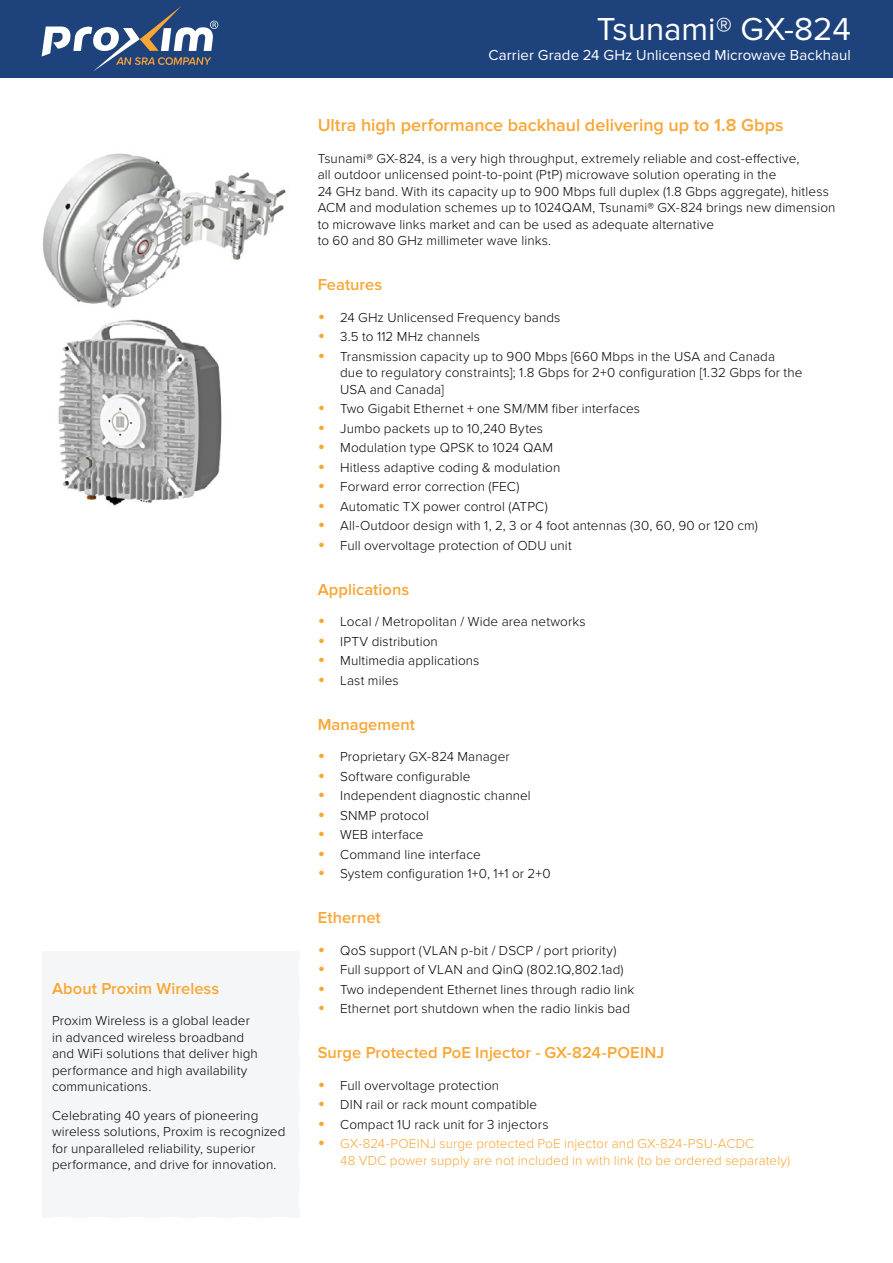
<style>
.page{position:relative;width:893px;height:1263px;background:#fff}
.page>*{position:absolute;margin:0;border:0;box-sizing:border-box;transform-origin:0 0}
.t1{font:33px "Proxima Nova";color:#fff}
.t2{font:600 18px "Proxima Nova";letter-spacing:-.005em;color:#faa636}
.t3{font:600 16.5px "Proxima Nova";color:#faa636}
.t4{font:15px "Proxima Nova";letter-spacing:.005em;color:#fff}
.t5{font:300 13.5px/16.5px "Proxima Nova";letter-spacing:.01em;color:#000}
.t6{font:300 13.5px/16.5px "Proxima Nova";letter-spacing:.01em;color:#faa636}
.s1{font-weight:400;font-size:21px;color:#faa636}
.s2{font-weight:400;font-size:21px}
</style>
<div class="page">
<div style="left:0;top:0;width:893px;height:77px;background:#1e427c"></div>
<svg style="left:42px;top:6px;width:176px;height:65px"></svg>
<div style="left:42px;top:951px;width:257px;height:267px;background:#f4f6f8"></div>
<img style="left:58px;top:319px;width:164px;height:187px">
<img style="left:43px;top:153px;width:243px;height:155px">
<p class="t3" style="left:52px;top:979px;width:169px">About Proxim Wireless</p>
<p class="t5" style="left:52px;top:1012px;width:207px">Proxim Wireless is a global leader in advanced wireless broadband and WiFi solutions that deliver high performance and high availability communications.</p>
<p class="t5" style="left:52px;top:1106px;width:235px">Celebrating 40 years of pioneering wireless solutions, Proxim is recognized for unparalleled reliability, superior performance, and drive for innovation.</p>
<h1 class="t1" style="left:597px;top:11px;width:256px">Tsunami® GX-824</h1>
<p class="t4" style="left:488px;top:47px;width:364px">Carrier Grade 24 GHz Unlicensed Microwave Backhaul</p>
<h2 class="t2" style="left:318px;top:115px;width:467px">Ultra high performance backhaul delivering up to 1.8 Gbps</h2>
<p class="t5" style="left:318px;top:149px;width:519px">Tsunami® GX-824, is a very high throughput, extremely reliable and cost-effective,<br>all outdoor unlicensed point-to-point (PtP) microwave solution operating in the<br>24 GHz band. With its capacity up to 900 Mbps full duplex (1.8 Gbps aggregate), hitless ACM and modulation schemes up to 1024QAM, Tsunami® GX-824 brings new dimension to microwave links market and can be used as adequate alternative<br>to 60 and 80 GHz millimeter wave links.</p>
<p class="t3" style="left:318px;top:275px;width:66px">Features</p>
<p class="t5" style="left:318px;top:308px;width:244px"><span class="s1">•</span> 24 GHz Unlicensed Frequency bands</p>
<p class="t5" style="left:318px;top:328px;width:164px"><span class="s1">•</span> 3.5 to 112 MHz channels</p>
<p class="t5" style="left:340px;top:347px;width:464px;text-indent:-22px"><span class="s1">•</span> Transmission capacity up to 900 Mbps [660 Mbps in the USA and Canada<br>due to regulatory constraints]; 1.8 Gbps for 2+0 configuration [1.32 Gbps for the<br>USA and Canada]</p>
<p class="t5" style="left:318px;top:400px;width:324px"><span class="s1">•</span> Two Gigabit Ethernet + one SM/MM fiber interfaces</p>
<p class="t5" style="left:318px;top:419px;width:227px"><span class="s1">•</span> Jumbo packets up to 10,240 Bytes</p>
<p class="t5" style="left:318px;top:439px;width:237px"><span class="s1">•</span> Modulation type QPSK to 1024 QAM</p>
<p class="t5" style="left:318px;top:458px;width:244px"><span class="s1">•</span> Hitless adaptive coding &amp; modulation</p>
<p class="t5" style="left:318px;top:478px;width:203px"><span class="s1">•</span> Forward error correction (FEC)</p>
<p class="t5" style="left:318px;top:497px;width:232px"><span class="s1">•</span> Automatic TX power control (ATPC)</p>
<p class="t5" style="left:318px;top:517px;width:442px"><span class="s1">•</span> All-Outdoor design with 1, 2, 3 or 4 foot antennas (30, 60, 90 or 120 cm)</p>
<p class="t5" style="left:318px;top:536px;width:256px"><span class="s1">•</span> Full overvoltage protection of ODU unit</p>
<p class="t3" style="left:318px;top:580px;width:93px">Applications</p>
<p class="t5" style="left:318px;top:613px;width:270px"><span class="s1">•</span> Local / Metropolitan / Wide area networks</p>
<p class="t5" style="left:318px;top:632px;width:122px"><span class="s1">•</span> IPTV distribution</p>
<p class="t5" style="left:318px;top:652px;width:163px"><span class="s1">•</span> Multimedia applications</p>
<p class="t5" style="left:318px;top:671px;width:82px"><span class="s1">•</span> Last miles</p>
<p class="t3" style="left:318px;top:715px;width:99px">Management</p>
<p class="t5" style="left:318px;top:748px;width:194px"><span class="s1">•</span> Proprietary GX-824 Manager</p>
<p class="t5" style="left:318px;top:767px;width:154px"><span class="s1">•</span> Software configurable</p>
<p class="t5" style="left:318px;top:787px;width:215px"><span class="s1">•</span> Independent diagnostic channel</p>
<p class="t5" style="left:318px;top:806px;width:113px"><span class="s1">•</span> SNMP protocol</p>
<p class="t5" style="left:318px;top:826px;width:107px"><span class="s1">•</span> WEB interface</p>
<p class="t5" style="left:318px;top:845px;width:165px"><span class="s1">•</span> Command line interface</p>
<p class="t5" style="left:318px;top:865px;width:235px"><span class="s1">•</span> System configuration 1+0, 1+1 or 2+0</p>
<p class="t3" style="left:318px;top:908px;width:65px">Ethernet</p>
<p class="t5" style="left:318px;top:941px;width:300px"><span class="s1">•</span> QoS support (VLAN p-bit / DSCP / port priority)</p>
<p class="t5" style="left:318px;top:961px;width:307px"><span class="s1">•</span> Full support of VLAN and QinQ (802.1Q,802.1ad)</p>
<p class="t5" style="left:318px;top:980px;width:318px"><span class="s1">•</span> Two independent Ethernet lines through radio link</p>
<p class="t5" style="left:318px;top:1000px;width:314px"><span class="s1">•</span> Ethernet port shutdown when the radio linkis bad</p>
<p class="t3" style="left:318px;top:1043px;width:348px">Surge Protected PoE Injector - GX-824-POEINJ</p>
<p class="t5" style="left:318px;top:1076px;width:183px"><span class="s1">•</span> Full overvoltage protection</p>
<p class="t5" style="left:318px;top:1096px;width:221px"><span class="s1">•</span> DIN rail or rack mount compatible</p>
<p class="t5" style="left:318px;top:1115px;width:232px"><span class="s1">•</span> Compact 1U rack unit for 3 injectors</p>
<p class="t6" style="left:340px;top:1135px;width:452px;text-indent:-22px"><span class="s2">•</span> GX-824-POEINJ surge protected PoE injector and GX-824-PSU-ACDC<br>48 VDC power supply are not included in with link (to be ordered separately)</p>
</div>
